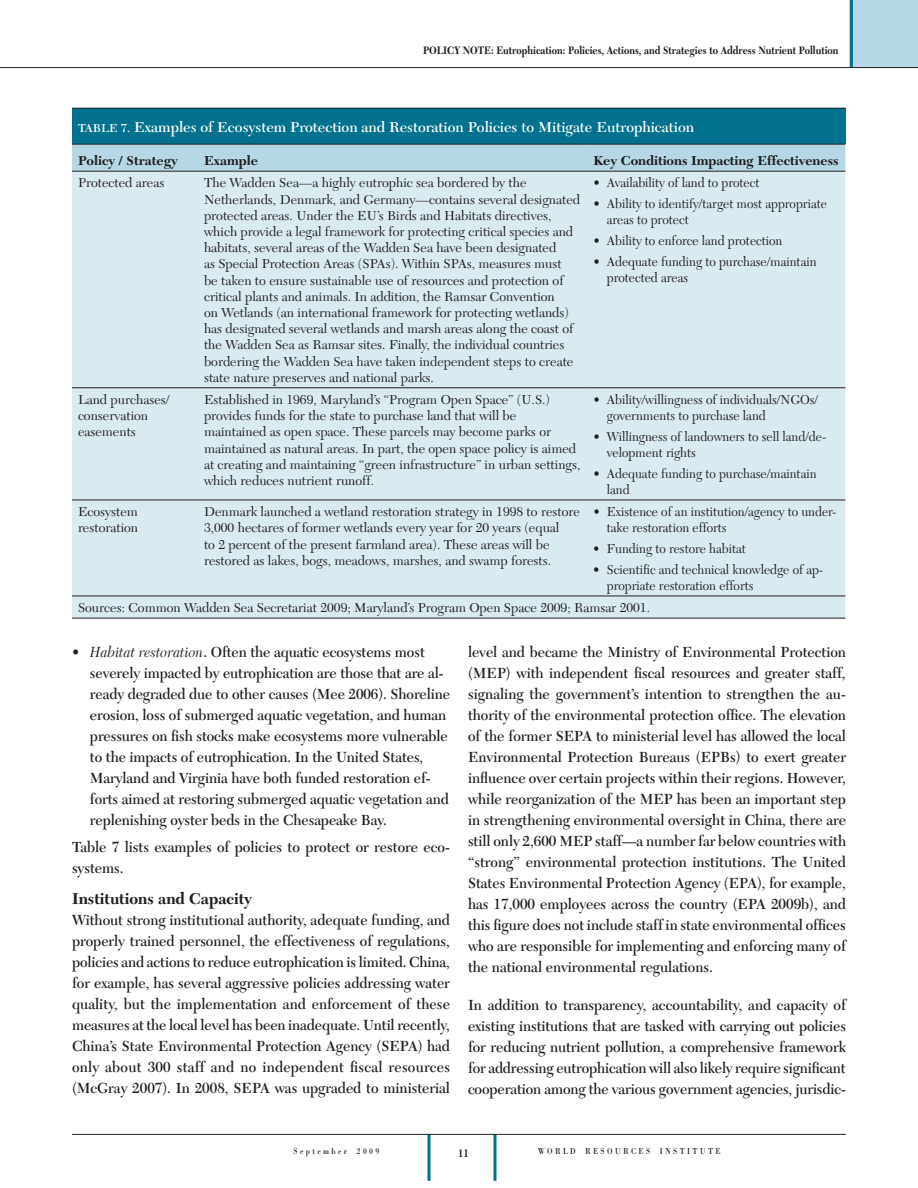
<style>
.page{position:relative;width:918px;height:1188px;background:#fff}
.page>*{position:absolute;margin:0;border:0;box-sizing:border-box;transform-origin:0 0}
.t1{font:700 16.5px "New Caledonia";color:#231f20;scale:.95 1}
.t2{font:600 15.3px/21px "New Caledonia";letter-spacing:-.005em;color:#231f20;text-align:justify;scale:.95 1}
.t3{font:600 15px "New Caledonia";color:#fff}
.t4{font:13.5px/16.2px "New Caledonia";color:#231f20}
.t5{font:13.5px/16.2px "New Caledonia";color:#231f20;scale:.95 1}
.t6{font:700 13.5px "New Caledonia";letter-spacing:-.005em;color:#231f20}
.t7{font:700 11.25px "New Caledonia";color:#231f20;scale:.85 1}
.t8{font:9px "Bodoni Std";letter-spacing:.31em;color:#231f20;scale:.85 1}
.s1{font-size:12px}
.s2{font-weight:400;font-style:italic}
</style>
<div class="page">
<div style="left:850px;top:0;width:68px;height:67px;background:#b7d7e4"></div>
<hr style="left:850px;top:0;width:3px;height:67px;background:#00718e">
<hr style="left:0;top:67px;width:918px;height:1px;background:#231f20">
<hr style="left:428px;top:1134px;width:2px;height:47px;background:#00718e">
<hr style="left:494px;top:1134px;width:2px;height:47px;background:#00718e">
<hr style="left:72px;top:1134px;width:774px;height:1px;background:#231f20">
<div style="left:72px;top:108px;width:773px;height:36px;background:#00718e"></div>
<div style="left:72px;top:145px;width:773px;height:26px;background:#b7d7e4"></div>
<div style="left:72px;top:172px;width:773px;height:446px;background:#d9eaf0"></div>
<hr style="left:72px;top:108px;width:126px;height:1px;background:#231f20">
<hr style="left:198px;top:108px;width:389px;height:1px;background:#231f20">
<hr style="left:587px;top:108px;width:258px;height:1px;background:#231f20">
<hr style="left:72px;top:144px;width:126px;height:1px;background:#231f20">
<hr style="left:198px;top:144px;width:389px;height:1px;background:#231f20">
<hr style="left:587px;top:144px;width:258px;height:1px;background:#231f20">
<hr style="left:72px;top:171px;width:126px;height:1px;background:#231f20">
<hr style="left:198px;top:171px;width:389px;height:1px;background:#231f20">
<hr style="left:587px;top:171px;width:258px;height:1px;background:#231f20">
<hr style="left:72px;top:388px;width:126px;height:1px;background:#231f20">
<hr style="left:198px;top:388px;width:389px;height:1px;background:#231f20">
<hr style="left:587px;top:388px;width:258px;height:1px;background:#231f20">
<hr style="left:72px;top:500px;width:126px;height:1px;background:#231f20">
<hr style="left:198px;top:500px;width:389px;height:1px;background:#231f20">
<hr style="left:587px;top:500px;width:258px;height:1px;background:#231f20">
<hr style="left:72px;top:596px;width:126px;height:1px;background:#231f20">
<hr style="left:198px;top:596px;width:389px;height:1px;background:#231f20">
<hr style="left:587px;top:596px;width:258px;height:1px;background:#231f20">
<hr style="left:72px;top:618px;width:126px;height:1px;background:#231f20">
<hr style="left:198px;top:618px;width:389px;height:1px;background:#231f20">
<hr style="left:587px;top:618px;width:258px;height:1px;background:#231f20">
<p class="t7" style="left:423px;top:43px;width:65px">POLICY NOTE</p>
<p class="t7" style="left:491px;top:43px;width:410px">: Eutrophication: Policies, Actions, and Strategies to Address Nutrient Pollution</p>
<p class="t3" style="left:78px;top:118px;width:618px"><span class="s1">Tab le 7.</span> Examples of Ecosystem Protection and Restoration Policies to Mitigate Eutrophication</p>
<p class="t6" style="left:78px;top:153px;width:102px">Policy / Strategy</p>
<p class="t6" style="left:204px;top:153px;width:56px">Example</p>
<p class="t6" style="left:593px;top:153px;width:247px">Key Conditions Impacting Effectiveness</p>
<p class="t4" style="left:78px;top:175px;width:88px">Protected areas</p>
<p class="t4" style="left:204px;top:175px;width:378px">The Wadden Sea—a highly eutrophic sea bordered by the Netherlands, Denmark, and Germany—contains several designated protected areas. Under the EU’s Birds and Habitats directives, which provide a legal framework for protecting critical species and habitats, several areas of the Wadden Sea have been designated<br>as Special Protection Areas (SPAs). Within SPAs, measures must<br>be taken to ensure sustainable use of resources and protection of critical plants and animals. In addition, the Ramsar Convention<br>on Wetlands (an international framework for protecting wetlands) has designated several wetlands and marsh areas along the coast of the Wadden Sea as Ramsar sites. Finally, the individual countries bordering the Wadden Sea have taken independent steps to create state nature preserves and national parks.</p>
<p class="t5" style="left:593px;top:175px;width:176px">• Availability of land to protect</p>
<p class="t5" style="left:607px;top:196px;width:233px;text-indent:-14px">• Ability to identify/target most appropriate areas to protect</p>
<p class="t5" style="left:593px;top:233px;width:201px">• Ability to enforce land protection</p>
<p class="t5" style="left:607px;top:253px;width:222px;text-indent:-14px">• Adequate funding to purchase/maintain protected areas</p>
<p class="t4" style="left:78px;top:392px;width:93px">Land purchases/ conservation easements</p>
<p class="t4" style="left:204px;top:392px;width:378px">Established in 1969, Maryland’s “Program Open Space” (U.S.) provides funds for the state to purchase land that will be maintained as open space. These parcels may become parks or maintained as natural areas. In part, the open space policy is aimed at creating and maintaining “green infrastructure” in urban settings, which reduces nutrient runoff.</p>
<p class="t5" style="left:607px;top:392px;width:224px;text-indent:-14px">• Ability/willingness of individuals/NGOs/ governments to purchase land</p>
<p class="t5" style="left:607px;top:429px;width:233px;text-indent:-14px">• Willingness of landowners to sell land/de&shy;velopment rights</p>
<p class="t5" style="left:607px;top:466px;width:222px;text-indent:-14px">• Adequate funding to purchase/maintain land</p>
<p class="t4" style="left:78px;top:504px;width:62px">Ecosystem restoration</p>
<p class="t4" style="left:204px;top:504px;width:377px">Denmark launched a wetland restoration strategy in 1998 to restore 3,000 hectares of former wetlands every year for 20 years (equal<br>to 2 percent of the present farmland area). These areas will be restored as lakes, bogs, meadows, marshes, and swamp forests.</p>
<p class="t5" style="left:607px;top:504px;width:243px;text-indent:-13px">• Existence of an institution/agency to under&shy;take restoration efforts</p>
<p class="t5" style="left:593px;top:541px;width:162px">• Funding to restore habitat</p>
<p class="t5" style="left:607px;top:561px;width:229px;text-indent:-14px">• Scientific and technical knowledge of ap&shy;propriate restoration efforts</p>
<p class="t4" style="left:78px;top:600px;width:574px">Sources: Common Wadden Sea Secretariat 2009; Maryland’s Program Open Space 2009; Ramsar 2001.</p>
<p class="t2" style="left:90px;top:642px;width:380px;text-align:left;text-indent:-18px">• <span class="s2">Habitat restoration</span>. Often the aquatic ecosystems most severely impacted by eutrophication are those that are al&shy;ready degraded due to other causes (Mee 2006). Shoreline erosion, loss of submerged aquatic vegetation, and human pressures on fish stocks make ecosystems more vulnerable to the impacts of eutrophication. In the United States, Maryland and Virginia have both funded restoration ef&shy;forts aimed at restoring submerged aquatic vegetation and replenishing oyster beds in the Chesapeake Bay.</p>
<p class="t2" style="left:72px;top:837px;width:399px">Table 7 lists examples of policies to protect or restore eco&shy;systems.</p>
<p class="t1" style="left:72px;top:889px;width:191px">Institutions and Capacity</p>
<p class="t2" style="left:72px;top:910px;width:399px">Without strong institutional authority, adequate funding, and properly trained personnel, the effectiveness of regulations, policies and actions to reduce eutrophication is limited. China, for example, has several aggressive policies addressing water quality, but the implementation and enforcement of these measures at the local level has been inadequate. Until recently, China’s State Environmental Protection Agency (SEPA) had only about 300 staff and no independent fiscal resources (McGray 2007). In 2008, SEPA was upgraded to ministerial</p>
<p class="t2" style="left:468px;top:642px;width:400px">level and became the Ministry of Environmental Protection (MEP) with independent fiscal resources and greater staff, signaling the government’s intention to strengthen the au&shy;thority of the environmental protection office. The elevation of the former SEPA to ministerial level has allowed the local Environmental Protection Bureaus (EPBs) to exert greater influence over certain projects within their regions. However, while reorganization of the MEP has been an important step in strengthening environmental oversight in China, there are still only 2,600 MEP staff—a number far below countries with “strong” environmental protection institutions. The United States Environmental Protection Agency (EPA), for example, has 17,000 employees across the country (EPA 2009b), and this figure does not include staff in state environmental offices who are responsible for implementing and enforcing many of the national environmental regulations.</p>
<p class="t2" style="left:468px;top:994px;width:399px">In addition to transparency, accountability, and capacity of existing institutions that are tasked with carrying out policies for reducing nutrient pollution, a comprehensive framework for addressing eutrophication will also likely require significant cooperation among the various government agencies, jurisdic-</p>
<p class="t8" style="left:293px;top:1146px;width:103px">S EPTEMBER 2009</p>
<p class="t7" style="left:458px;top:1146px;width:14px">11</p>
<p class="t8" style="left:538px;top:1146px;width:217px">WORLD RESOURCES INSTITUTE</p>
</div>
